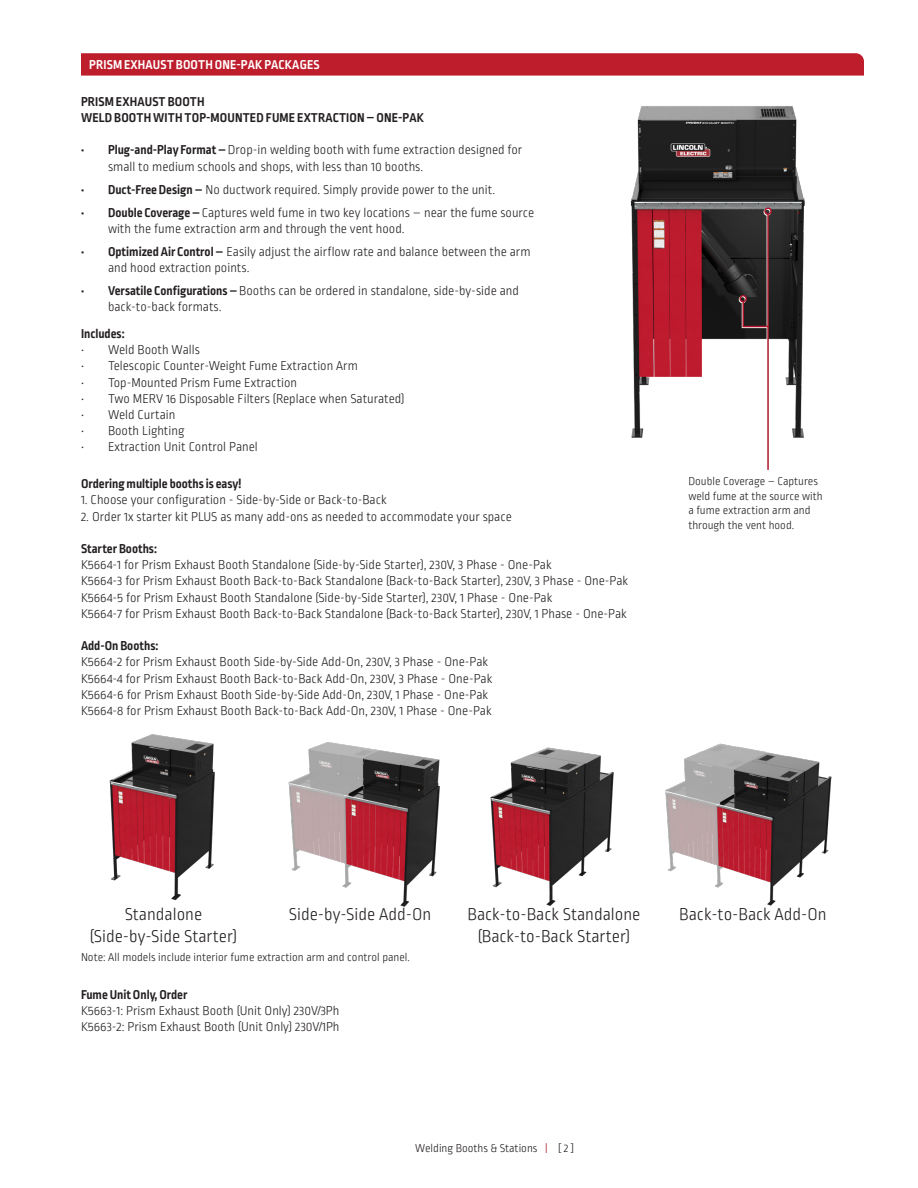
<style>
.page{position:relative;width:918px;height:1188px;background:#fff}
.page>*{position:absolute;margin:0;border:0;box-sizing:border-box;transform-origin:0 0}
.t1{font:300 18px/21.6px "Ropa Sans Pro";color:#231f20;text-align:center}
.t2{font:300 13.5px/16.2px "Ropa Sans Pro";color:#231f20}
.table_heading{font:700 13.5px "Ropa Sans Pro";color:#231f20}
.t3{font:700 13.5px "Ropa Sans Pro";letter-spacing:.01em;color:#fff}
.t4{font:300 12px/14.4px "Ropa Sans Pro";color:#231f20}
.s1{font-weight:700}
.s2{color:#ab1e2c}
</style>
<div class="page">
<img style="left:109px;top:734px;width:106px;height:167px">
<svg style="left:81px;top:53px;width:783px;height:23px;background:#bf2332"></svg>
<img style="left:630px;top:106px;width:175px;height:332px">
<div style="left:764px;top:208px;width:7px;height:8px;border:2px solid #fff;border-radius:50%"></div>
<div style="left:739px;top:296px;width:7px;height:7px;border:2px solid #fff;border-radius:50%"></div>
<hr style="left:767px;top:214px;width:2px;height:256px;background:#ae172b">
<div style="left:764px;top:207px;width:8px;height:8px;border:2px solid #ae172b;border-radius:50%"></div>
<svg style="left:741px;top:300px;width:29px;height:29px"></svg>
<div style="left:739px;top:295px;width:8px;height:7px;border:2px solid #ae172b;border-radius:50%"></div>
<img style="left:490px;top:747px;width:124px;height:159px">
<img style="left:665px;top:743px;width:167px;height:163px">
<img style="left:288px;top:742px;width:152px;height:165px">
<p class="t3" style="left:89px;top:57px;width:232px">PRISM EXHAUST BOOTH ONE-PAK PACKAGES</p>
<p class="table_heading" style="left:81px;top:94px;width:125px">PRISM EXHAUST BOOTH</p>
<p class="table_heading" style="left:81px;top:110px;width:344px">WELD BOOTH WITH TOP-MOUNTED FUME EXTRACTION – ONE-PAK</p>
<p class="t2" style="left:108px;top:143px;width:416px;text-indent:-27px"><span class="s1">• Plug-and-Play Format –</span> Drop-in welding booth with fume extraction designed for small to medium schools and shops, with less than 10 booths.</p>
<p class="t2" style="left:81px;top:182px;width:416px"><span class="s1">• Duct-Free Design –</span> No ductwork required. Simply provide power to the unit.</p>
<p class="t2" style="left:108px;top:205px;width:428px;text-indent:-27px"><span class="s1">• Double Coverage –</span> Captures weld fume in two key locations – near the fume source with the fume extraction arm and through the vent hood.</p>
<p class="t2" style="left:108px;top:244px;width:424px;text-indent:-27px"><span class="s1">• Optimized Air Control –</span> Easily adjust the airflow rate and balance between the arm and hood extraction points.</p>
<p class="t2" style="left:108px;top:283px;width:412px;text-indent:-27px"><span class="s1">• Versatile Configurations –</span> Booths can be ordered in standalone, side-by-side and back-to-back formats.</p>
<p class="table_heading" style="left:81px;top:326px;width:45px">Includes:</p>
<p class="t2" style="left:81px;top:343px;width:120px">• Weld Booth Walls</p>
<p class="t2" style="left:81px;top:359px;width:278px">• Telescopic Counter-Weight Fume Extraction Arm</p>
<p class="t2" style="left:81px;top:375px;width:218px">• Top-Mounted Prism Fume Extraction</p>
<p class="t2" style="left:81px;top:391px;width:325px">• Two MERV 16 Disposable Filters (Replace when Saturated)</p>
<p class="t2" style="left:81px;top:407px;width:96px">• Weld Curtain</p>
<p class="t2" style="left:81px;top:424px;width:105px">• Booth Lighting</p>
<p class="t2" style="left:81px;top:440px;width:178px">• Extraction Unit Control Panel</p>
<p class="table_heading" style="left:81px;top:476px;width:162px">Ordering multiple booths is easy!</p>
<p class="t2" style="left:81px;top:493px;width:307px">1. Choose your configuration - Side-by-Side or Back-to-Back</p>
<p class="t2" style="left:81px;top:509px;width:432px">2. Order 1x starter kit PLUS as many add-ons as needed to accommodate your space</p>
<p class="table_heading" style="left:81px;top:541px;width:78px">Starter Booths:</p>
<p class="t2" style="left:81px;top:558px;width:472px">K5664-1 for Prism Exhaust Booth Standalone (Side-by-Side Starter), 230V, 3 Phase - One-Pak</p>
<p class="t2" style="left:81px;top:574px;width:549px">K5664-3 for Prism Exhaust Booth Back-to-Back Standalone (Back-to-Back Starter), 230V, 3 Phase - One-Pak</p>
<p class="t2" style="left:81px;top:590px;width:473px">K5664-5 for Prism Exhaust Booth Standalone (Side-by-Side Starter), 230V, 1 Phase - One-Pak</p>
<p class="t2" style="left:81px;top:606px;width:547px">K5664-7 for Prism Exhaust Booth Back-to-Back Standalone (Back-to-Back Starter), 230V, 1 Phase - One-Pak</p>
<p class="table_heading" style="left:81px;top:638px;width:79px">Add-On Booths:</p>
<p class="t2" style="left:81px;top:655px;width:409px">K5664-2 for Prism Exhaust Booth Side-by-Side Add-On, 230V, 3 Phase - One-Pak</p>
<p class="t2" style="left:81px;top:671px;width:413px">K5664-4 for Prism Exhaust Booth Back-to-Back Add-On, 230V, 3 Phase - One-Pak</p>
<p class="t2" style="left:81px;top:687px;width:409px">K5664-6 for Prism Exhaust Booth Side-by-Side Add-On, 230V, 1 Phase - One-Pak</p>
<p class="t2" style="left:81px;top:703px;width:412px">K5664-8 for Prism Exhaust Booth Back-to-Back Add-On, 230V, 1 Phase - One-Pak</p>
<p class="t4" style="left:688px;top:475px;width:136px">Double Coverage – Captures weld fume at the source with a fume extraction arm and through the vent hood.</p>
<p class="t1" style="left:90px;top:905px;width:149px">Standalone (Side-by-Side Starter)</p>
<p class="t1" style="left:289px;top:905px;width:144px">Side-by-Side Add-On</p>
<p class="t1" style="left:468px;top:905px;width:174px">Back-to-Back Standalone (Back-to-Back Starter)</p>
<p class="t1" style="left:679px;top:905px;width:149px">Back-to-Back Add-On</p>
<p class="t4" style="left:81px;top:951px;width:330px">Note: All models include interior fume extraction arm and control panel.</p>
<p class="table_heading" style="left:81px;top:987px;width:108px">Fume Unit Only, Order</p>
<p class="t2" style="left:81px;top:1003px;width:260px">K5663-1: Prism Exhaust Booth (Unit Only) 230V/3Ph</p>
<p class="t2" style="left:81px;top:1019px;width:260px">K5663-2: Prism Exhaust Booth (Unit Only) 230V/1Ph</p>
<p class="t4" style="left:415px;top:1142px;width:160px">Welding Booths &amp; Stations <span class="s2">|</span> [ 2 ]</p>
</div>
